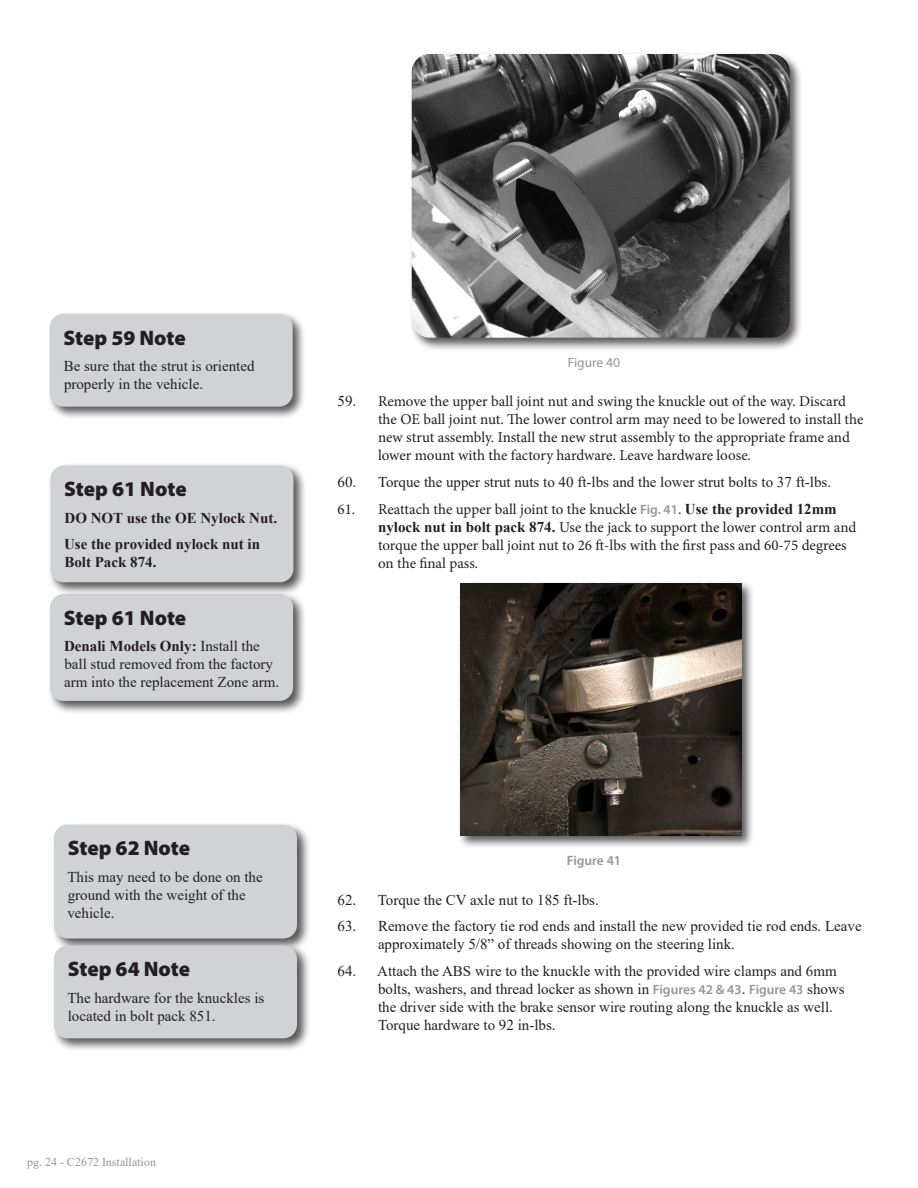
<style>
.page{position:relative;width:918px;height:1188px;background:#fff}
.page>*{position:absolute;margin:0;border:0;box-sizing:border-box;transform-origin:0 0}
.Headline{font:900 21px "Myriad Pro";letter-spacing:-.005em;color:#231f20}
.Body_text{font:15px/18px "Times New Roman";color:#231f20}
.t1{font:15px/18px "Minion Pro";letter-spacing:-.005em;color:#231f20}
.Body_text-2{font:700 15px/18px "Times New Roman";color:#231f20}
.t2{font:13.5px "Myriad Pro";color:#939598}
.t3{font:600 13.5px "Myriad Pro";color:#939598}
.t4{font:12px "Times New Roman";color:#939598}
.s1{font-weight:700}
.s2{font-family:"Times New Roman"}
.s3{font-family:"Myriad Pro";font-weight:600;font-size:13.5px;color:#939598}
.s4{font-family:"Times New Roman";font-weight:700}
</style>
<div class="page">
<div style="left:409px;top:51px;width:394px;height:300px;background:#231f20;opacity:.75"></div>
<img style="left:412px;top:54px;width:378px;height:284px">
<div style="left:457px;top:581px;width:298px;height:268px;background:#231f20;opacity:.75"></div>
<img style="left:460px;top:583px;width:281px;height:253px">
<div style="left:47px;top:311px;width:260px;height:110px;background:#231f20;opacity:.75"></div>
<div style="left:50px;top:314px;width:243px;height:93px;background:#d1d2d4;border-radius:14px"></div>
<div style="left:47px;top:591px;width:260px;height:123px;background:#231f20;opacity:.75"></div>
<div style="left:50px;top:594px;width:243px;height:107px;background:#d1d2d4;border-radius:14px"></div>
<div style="left:48px;top:463px;width:259px;height:133px;background:#231f20;opacity:.75"></div>
<div style="left:50px;top:465px;width:243px;height:117px;background:#d1d2d4;border-radius:14px"></div>
<div style="left:51px;top:822px;width:260px;height:130px;background:#231f20;opacity:.75"></div>
<div style="left:54px;top:825px;width:243px;height:113px;background:#d1d2d4;border-radius:14px"></div>
<div style="left:51px;top:943px;width:260px;height:109px;background:#231f20;opacity:.75"></div>
<div style="left:54px;top:945px;width:243px;height:93px;background:#d1d2d4;border-radius:14px"></div>
<p class="Headline" style="left:63px;top:323px;width:124px">Step 59 Note</p>
<p class="Body_text" style="left:64px;top:357px;width:192px">Be sure that the strut is oriented properly in the vehicle.</p>
<p class="Headline" style="left:64px;top:475px;width:124px">Step 61 Note</p>
<p class="Body_text-2" style="left:65px;top:508px;width:214px">DO NOT use the OE Nylock Nut.</p>
<p class="Body_text-2" style="left:64px;top:535px;width:198px">Use the provided nylock nut in<br>Bolt Pack 874.</p>
<p class="Headline" style="left:64px;top:604px;width:124px">Step 61 Note</p>
<p class="Body_text" style="left:64px;top:637px;width:217px"><span class="s1">Denali Models Only:</span> Install the ball stud removed from the factory arm into the replacement Zone arm.</p>
<p class="t2" style="left:568px;top:354px;width:54px">Figure 40</p>
<p class="t1" style="left:378px;top:393px;width:487px;text-indent:-40px"><span class="s2">59.</span> Remove the upper ball joint nut and swing the knuckle out of the way. Discard the OE ball joint nut. The lower control arm may need to be lowered to install the new strut assembly. Install the new strut assembly to the appropriate frame and lower mount with the factory hardware. Leave hardware loose.</p>
<p class="Body_text" style="left:338px;top:473px;width:495px">60. Torque the upper strut nuts to 40 ft-lbs and the lower strut bolts to 37 ft-lbs.</p>
<p class="t1" style="left:378px;top:500px;width:480px;text-indent:-40px">61. Reattach the upper ball joint to the knuckle <span class="s3">Fig. 41</span>. <span class="s4">Use the provided 12mm nylock nut in bolt pack 874.</span> Use the jack to support the lower control arm and torque the upper ball joint nut to 26 ft-lbs with the first pass and 60-75 degrees on the final pass.</p>
<p class="Headline" style="left:68px;top:834px;width:124px">Step 62 Note</p>
<p class="Body_text" style="left:67px;top:867px;width:197px">This may need to be done on the ground with the weight of the vehicle.</p>
<p class="Headline" style="left:68px;top:955px;width:124px">Step 64 Note</p>
<p class="Body_text" style="left:67px;top:988px;width:199px">The hardware for the knuckles is located in bolt pack 851.</p>
<p class="t4" style="left:27px;top:1154px;width:130px">pg. 24 - C2672 Installation</p>
<p class="t3" style="left:567px;top:852px;width:56px">Figure 41</p>
<p class="Body_text" style="left:338px;top:890px;width:263px">62. Torque the CV axle nut to 185 ft-lbs.</p>
<p class="Body_text" style="left:378px;top:917px;width:485px;text-indent:-40px">63. Remove the factory tie rod ends and install the new provided tie rod ends. Leave approximately 5/8” of threads showing on the steering link.</p>
<p class="Body_text" style="left:378px;top:961px;width:468px;text-indent:-40px">64. Attach the ABS wire to the knuckle with the provided wire clamps and 6mm bolts, washers, and thread locker as shown in <span class="s3">Figures 42 &amp; 43</span>. <span class="s3">Figure 43</span> shows the driver side with the brake sensor wire routing along the knuckle as well.<br>Torque hardware to 92 in-lbs.</p>
</div>
